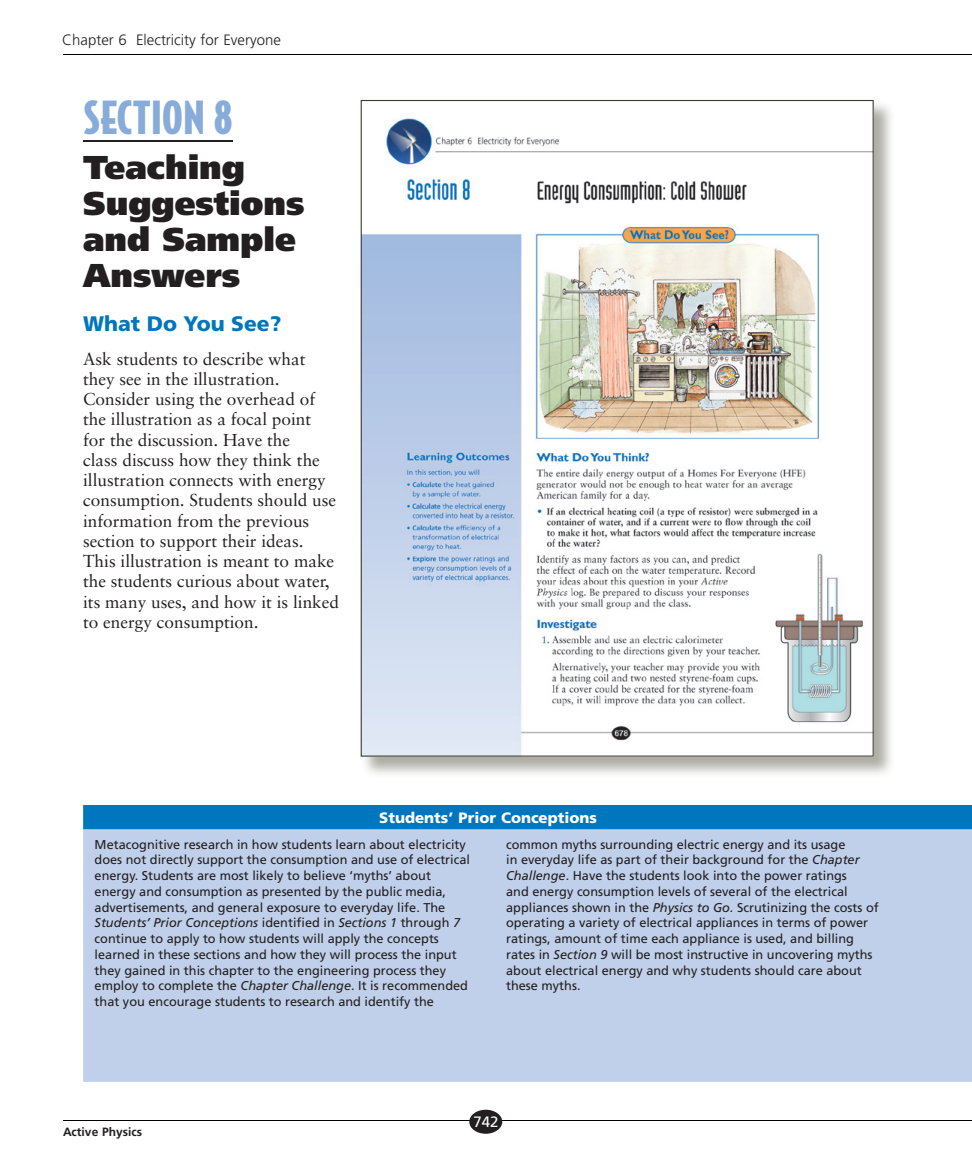
<style>
.page{position:relative;width:972px;height:1175px;background:#fff}
.page>*{position:absolute;margin:0;border:0;box-sizing:border-box;transform-origin:0 0}
.t1{font:900 42px "OPTI Jake";color:#88acd9}
.t2{font:900 33px/36px "Frutiger";color:#231f20}
.t3{font:900 21px "Frutiger";color:#0076be}
.t4{font:17.25px/20.2px "Sabon";color:#231f20}
.t5{font:300 15px "Frutiger";color:#231f20}
.t6{font:900 15px "Frutiger";color:#fff}
.t7{font:15px "Frutiger";color:#fff}
.t8{font:12.75px/15.8px "Frutiger";color:#231f20}
.t9{font:700 12px "Frutiger";color:#231f20}
.s1{font-style:italic}
</style>
<div class="page">
<hr style="left:63px;top:54px;width:909px;height:1px;background:#000">
<hr style="left:63px;top:1120px;width:909px;height:1px;background:#000">
<div style="left:469px;top:1109px;width:33px;height:24px;background:#231f20;border-radius:50%"></div>
<svg style="left:361px;top:100px;width:513px;height:656px"></svg>
<hr style="left:83px;top:140px;width:150px;height:2px;background:#231f20">
<div style="left:83px;top:805px;width:889px;height:24px;background:#0076be"></div>
<div style="left:83px;top:829px;width:889px;height:252px;background:#c0d0ea"></div>
<p class="t5" style="left:62px;top:31px;width:220px">Chapter 6 Electricity for Everyone</p>
<h1 class="t1" style="left:83px;top:89px;width:151px">SECTION 8</h1>
<h2 class="t2" style="left:83px;top:149px;width:223px">Teaching<br>Suggestions and Sample<br>Answers</h2>
<h3 class="t3" style="left:83px;top:311px;width:200px">What Do You See?</h3>
<p class="t4" style="left:83px;top:348px;width:257px">Ask students to describe what they see in the illustration.<br>Consider using the overhead of the illustration as a focal point<br>for the discussion. Have the<br>class discuss how they think the illustration connects with energy consumption. Students should use information from the previous section to support their ideas.<br>This illustration is meant to make the students curious about water, its many uses, and how it is linked to energy consumption.</p>
<p class="t6" style="left:379px;top:808px;width:219px">Students’ Prior Conceptions</p>
<p class="t8" style="left:95px;top:836px;width:377px">Metacognitive research in how students learn about electricity does not directly support the consumption and use of electrical energy. Students are most likely to believe ‘myths’ about energy and consumption as presented by the public media, advertisements, and general exposure to everyday life. The <span class="s1">Students’ Prior Conceptions</span> identified in <span class="s1">Sections 1</span> through <span class="s1">7 </span>continue to apply to how students will apply the concepts learned in these sections and how they will process the input they gained in this chapter to the engineering process they employ to complete the <span class="s1">Chapter Challenge</span>. It is recommended that you encourage students to research and identify the</p>
<p class="t8" style="left:506px;top:836px;width:374px">common myths surrounding electric energy and its usage<br>in everyday life as part of their background for the <span class="s1">Chapter Challenge</span>. Have the students look into the power ratings<br>and energy consumption levels of several of the electrical appliances shown in the <span class="s1">Physics to Go.</span> Scrutinizing the costs of operating a variety of electrical appliances in terms of power ratings, amount of time each appliance is used, and billing rates in <span class="s1">Section 9</span> will be most instructive in uncovering myths about electrical energy and why students should care about these myths.</p>
<p class="t9" style="left:63px;top:1124px;width:81px">Active Physics</p>
<p class="t7" style="left:474px;top:1112px;width:27px">742</p>
</div>
